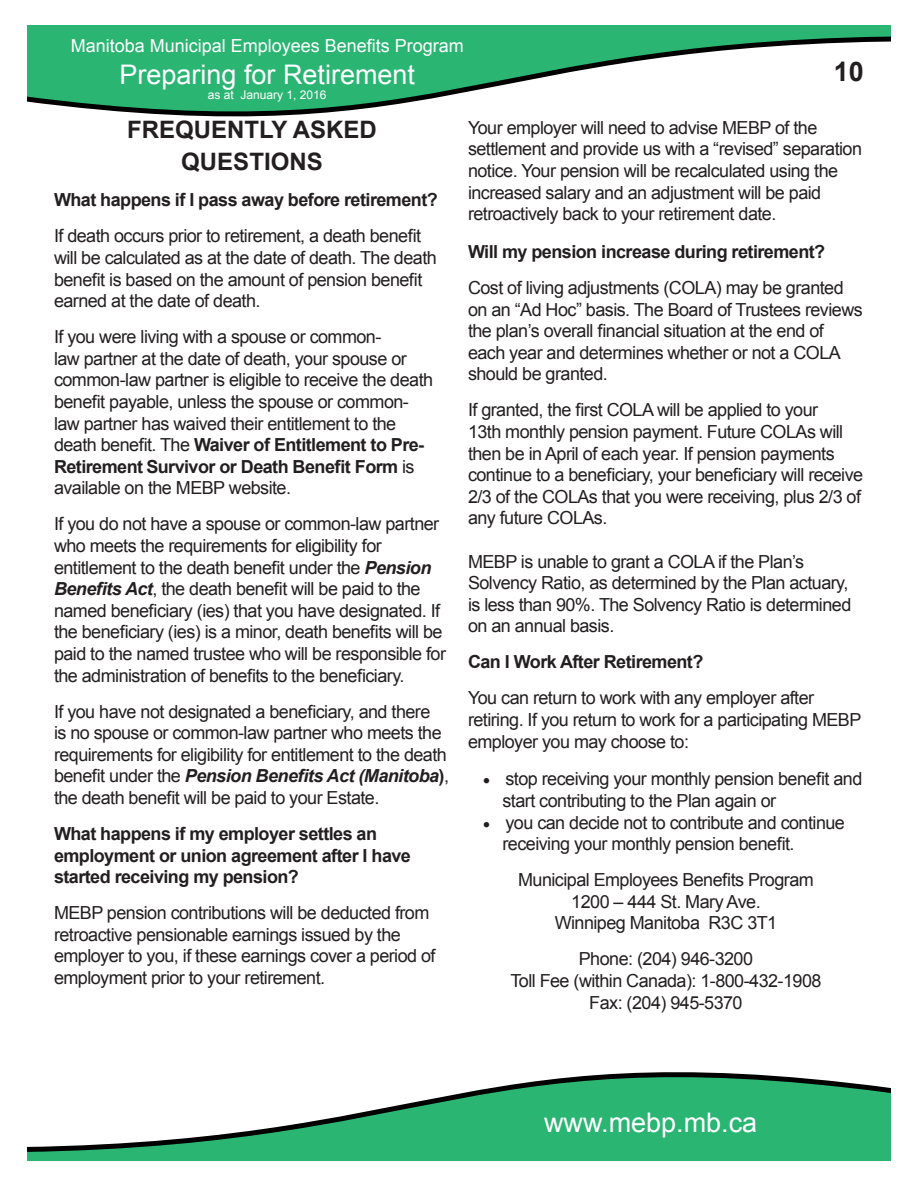
<style>
.page{position:relative;width:918px;height:1188px;background:#fff}
.page>*{position:absolute;margin:0;border:0;box-sizing:border-box;transform-origin:0 0}
.t1{font:27px "Arial";color:#fff}
.t2{font:700 27px "Arial";color:#231f20}
.Header_1{font:700 24px "Arial";color:#231f20}
.t3{font:18px/21.6px "Arial";letter-spacing:-.03em;color:#231f20}
.t4{font:700 18px/21.6px "Arial";letter-spacing:-.03em;color:#231f20}
.t5{font:18px "Arial";color:#fff}
.t6{font:12px "Arial";color:#fff}
.s1{font-weight:700}
.s2{font-weight:700;font-style:italic}
</style>
<div class="page">
<svg style="left:27px;top:25px;width:864px;height:92px;fill:#2ab573"></svg>
<svg style="left:27px;top:1072px;width:864px;height:89px;fill:#2ab573"></svg>
<p class="t5" style="left:71px;top:34px;width:395px">Manitoba Municipal Employees Benefits Program</p>
<h1 class="t1" style="left:119px;top:57px;width:297px">Preparing for Retirement</h1>
<p class="t6" style="left:208px;top:86px;width:120px">as at January 1, 2016</p>
<h1 class="t2" style="left:834px;top:53px;width:32px">10</h1>
<p class="Header_1" style="left:127px;top:114px;width:17px">FRE</p>
<p class="Header_1" style="left:175px;top:114px;width:36px">QUEN</p>
<p class="Header_1" style="left:244px;top:114px;width:134px">TLY ASKED</p>
<p class="Header_1" style="left:181px;top:146px;width:36px">QUES</p>
<p class="Header_1" style="left:249px;top:146px;width:30px">TIONS</p>
<p class="t4" style="left:54px;top:190px;width:385px">What happens if I pass away before retirement?</p>
<p class="t3" style="left:54px;top:226px;width:384px">If death occurs prior to retirement, a death benefit will be calculated as at the date of death. The death benefit is based on the amount of pension benefit earned at the date of death.</p>
<p class="t3" style="left:54px;top:326px;width:381px">If you were living with a spouse or common-<br>law partner at the date of death, your spouse or common-law partner is eligible to receive the death benefit payable, unless the spouse or common&shy;law partner has waived their entitlement to the death benefit. The <span class="s1">Waiver of Entitlement to Pre-Retirement Survivor or Death Benefit Form</span> is available on the MEBP website.</p>
<p class="t3" style="left:54px;top:514px;width:394px">If you do not have a spouse or common-law partner who meets the requirements for eligibility for entitlement to the death benefit under the <span class="s2">Pension Benefits Act</span>, the death benefit will be paid to the named beneficiary (ies) that you have designated. If the beneficiary (ies) is a minor, death benefits will be paid to the named trustee who will be responsible for the administration of benefits to the beneficiary.</p>
<p class="t3" style="left:54px;top:701px;width:397px">If you have not designated a beneficiary, and there<br>is no spouse or common-law partner who meets the requirements for eligibility for entitlement to the death benefit under the <span class="s2">Pension Benefits Act (Manitoba</span><span class="s1">)</span>, the death benefit will be paid to your Estate.</p>
<p class="t4" style="left:54px;top:823px;width:358px">What happens if my employer settles an employment or union agreement after I have started receiving my pension?</p>
<p class="t3" style="left:54px;top:902px;width:383px">MEBP pension contributions will be deducted from retroactive pensionable earnings issued by the employer to you, if these earnings cover a period of employment prior to your retirement.</p>
<p class="t3" style="left:468px;top:117px;width:396px">Your employer will need to advise MEBP of the settlement and provide us with a “revised” separation notice. Your pension will be recalculated using the increased salary and an adjustment will be paid retroactively back to your retirement date.</p>
<p class="t4" style="left:468px;top:241px;width:359px">Will my pension increase during retirement?</p>
<p class="t3" style="left:468px;top:277px;width:396px">Cost of living adjustments (COLA) may be granted on an “Ad Hoc” basis. The Board of Trustees reviews the plan’s overall financial situation at the end of each year and determines whether or not a COLA should be granted.</p>
<p class="t3" style="left:468px;top:399px;width:397px">If granted, the first COLA will be applied to your<br>13th monthly pension payment. Future COLAs will then be in April of each year. If pension payments continue to a beneficiary, your beneficiary will receive 2/3 of the COLAs that you were receiving, plus 2/3 of any future COLAs.</p>
<p class="t3" style="left:468px;top:551px;width:385px">MEBP is unable to grant a COLA if the Plan’s Solvency Ratio, as determined by the Plan actuary, is less than 90%. The Solvency Ratio is determined on an annual basis.</p>
<p class="t4" style="left:468px;top:652px;width:237px">Can I Work After Retirement?</p>
<p class="t3" style="left:468px;top:687px;width:395px">You can return to work with any employer after retiring. If you return to work for a participating MEBP employer you may choose to:</p>
<p class="t3" style="left:502px;top:768px;width:361px;text-indent:-20px">• stop receiving your monthly pension benefit and start contributing to the Plan again or</p>
<p class="t3" style="left:502px;top:812px;width:344px;text-indent:-20px">• you can decide not to contribute and continue receiving your monthly pension benefit.</p>
<p class="t3" style="left:518px;top:869px;width:297px">Municipal Employees Benefits Program</p>
<p class="t3" style="left:571px;top:891px;width:191px">1200 – 444 St. Mary Ave.</p>
<p class="t3" style="left:555px;top:912px;width:224px">Winnipeg Manitoba R3C 3T1</p>
<p class="t3" style="left:579px;top:948px;width:176px">Phone: (204) 946-3200</p>
<p class="t3" style="left:510px;top:970px;width:313px">Toll Fee (within Canada): 1-800-432-1908</p>
<p class="t3" style="left:589px;top:992px;width:155px">Fax: (204) 945-5370</p>
<h1 class="t1" style="left:544px;top:1105px;width:215px">www.mebp.mb.ca</h1>
</div>
